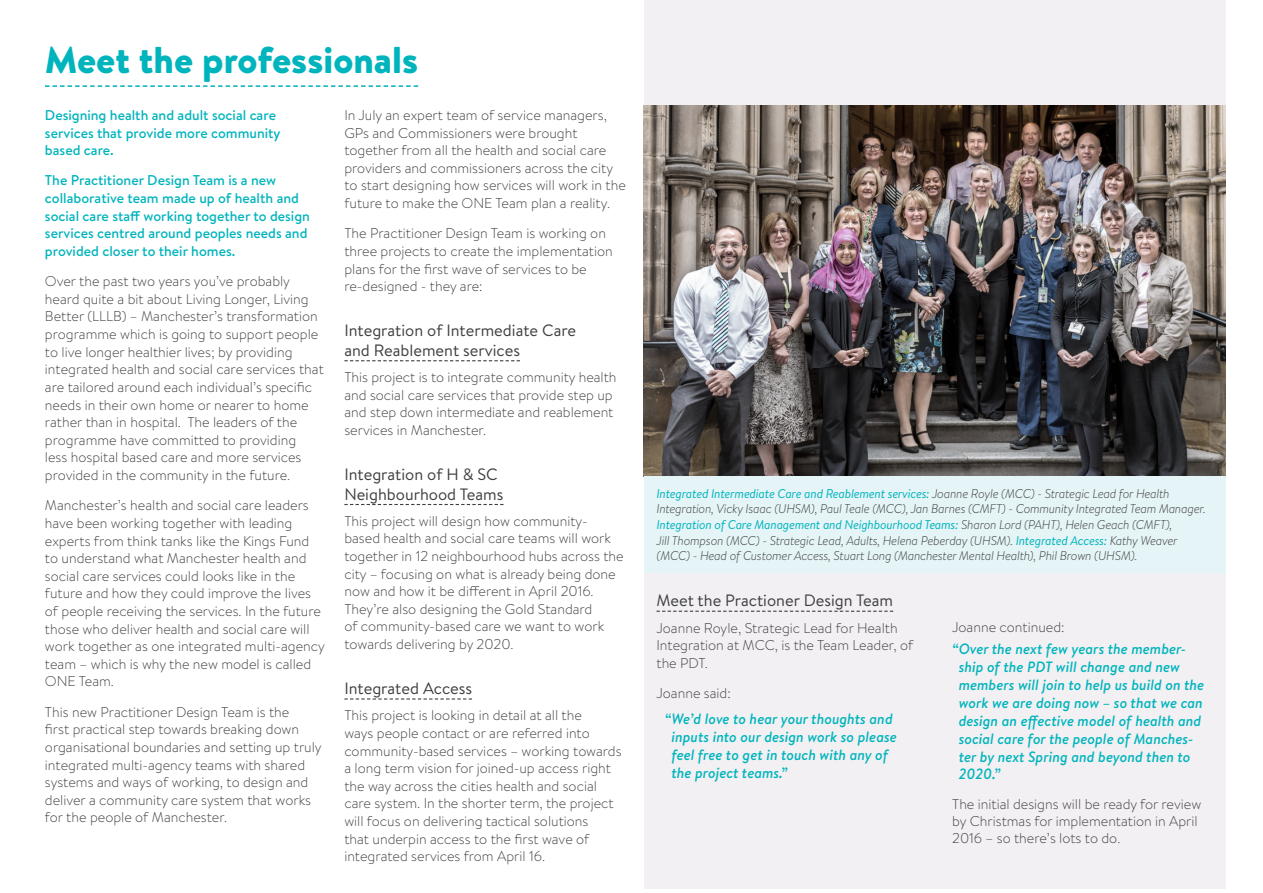
<style>
.page{position:relative;width:1263px;height:893px;background:#fff}
.page>*{position:absolute;margin:0;border:0;box-sizing:border-box;transform-origin:0 0}
.t1{font:900 37.35px "Brandon Text";color:#00b4bd}
.t2{font:16.35px/19.6px "Brandon Text";color:#3e3e3f}
.t3{font:italic 500 15px/17.9px "Brandon Text";color:#00b4bd}
.t4{font:300 14.25px/17.5px "Brandon Text";color:#3e3e3f}
.t5{font:500 14.25px/17.5px "Brandon Text";color:#00b4bd}
.t6{font:italic 300 12.75px/15.6px "Brandon Text";letter-spacing:-.02em;color:#3e3e3f}
.s1{font-weight:400;color:#00b4bd}
</style>
<div class="page">
<div style="left:644px;top:0;width:582px;height:889px;background:#f2f0f2"></div>
<svg style="left:45px;top:85px;width:373px;height:2px"></svg>
<svg style="left:344px;top:360px;width:176px;height:1px"></svg>
<svg style="left:344px;top:504px;width:159px;height:1px"></svg>
<svg style="left:344px;top:698px;width:128px;height:2px"></svg>
<img style="left:644px;top:106px;width:582px;height:370px">
<div style="left:644px;top:476px;width:582px;height:97px;background:#e5f4f6"></div>
<svg style="left:656px;top:611px;width:237px;height:1px"></svg>
<p class="t1" style="left:45px;top:33px;width:375px">Meet the professionals</p>
<p class="t5" style="left:45px;top:106px;width:237px">Designing health and adult social care services that provide more community based care.</p>
<p class="t5" style="left:45px;top:171px;width:267px">The Practitioner Design Team is a new collaborative team made up of health and social care staff working together to design services centred around peoples needs and provided closer to their homes.</p>
<p class="t4" style="left:45px;top:272px;width:280px">Over the past two years you’ve probably heard quite a bit about Living Longer, Living Better (LLLB) – Manchester’s transformation programme which is going to support people to live longer healthier lives; by providing integrated health and social care services that are tailored around each individual’s specific needs in their own home or nearer to home rather than in hospital. The leaders of the programme have committed to providing<br>less hospital based care and more services provided in the community in the future.</p>
<p class="t4" style="left:45px;top:496px;width:281px">Manchester’s health and social care leaders have been working together with leading experts from think tanks like the Kings Fund to understand what Manchester health and social care services could looks like in the future and how they could improve the lives of people receiving the services. In the future those who deliver health and social care will work together as one integrated multi-agency team – which is why the new model is called ONE Team.</p>
<p class="t4" style="left:45px;top:703px;width:278px">This new Practitioner Design Team is the<br>first practical step towards breaking down organisational boundaries and setting up truly integrated multi-agency teams with shared systems and ways of working, to design and deliver a community care system that works for the people of Manchester.</p>
<p class="t4" style="left:344px;top:106px;width:283px">In July an expert team of service managers, GPs and Commissioners were brought together from all the health and social care providers and commissioners across the city to start designing how services will work in the future to make the ONE Team plan a reality.</p>
<p class="t4" style="left:344px;top:224px;width:270px">The Practitioner Design Team is working on three projects to create the implementation plans for the first wave of services to be re-designed - they are:</p>
<p class="t2" style="left:344px;top:320px;width:233px">Integration of Intermediate Care and Reablement services</p>
<p class="t4" style="left:344px;top:368px;width:274px">This project is to integrate community health and social care services that provide step up and step down intermediate and reablement services in Manchester.</p>
<p class="t2" style="left:344px;top:464px;width:161px">Integration of H &amp; SC<br>Neighbourhood Teams</p>
<p class="t4" style="left:344px;top:512px;width:281px">This project will design how community&shy;based health and social care teams will work together in 12 neighbourhood hubs across the city – focusing on what is already being done now and how it be different in April 2016.<br>They’re also designing the Gold Standard<br>of community-based care we want to work towards delivering by 2020.</p>
<p class="t2" style="left:344px;top:678px;width:129px">Integrated Access</p>
<p class="t4" style="left:344px;top:706px;width:279px">This project is looking in detail at all the<br>ways people contact or are referred into community-based services – working towards a long term vision for joined-up access right the way across the cities health and social care system. In the shorter term, the project will focus on delivering tactical solutions<br>that underpin access to the first wave of integrated services from April 16.</p>
<p class="t6" style="left:656px;top:485px;width:551px"><span class="s1">Integrated Intermediate Care and Reablement services:</span> Joanne Royle (MCC) - Strategic Lead for Health Integration, Vicky Isaac (UHSM), Paul Teale (MCC), Jan Barnes (CMFT) - Community Integrated Team Manager.<br><span class="s1">Integration of Care Management and Neighbourhood Teams:</span> Sharon Lord (PAHT), Helen Geach (CMFT),<br>Jill Thompson (MCC) - Strategic Lead, Adults, Helena Peberday (UHSM). <span class="s1">Integrated Access:</span> Kathy Weaver (MCC) - Head of Customer Access, Stuart Long (Manchester Mental Health), Phil Brown (UHSM).</p>
<p class="t2" style="left:656px;top:590px;width:238px">Meet the Practioner Design Team</p>
<p class="t4" style="left:656px;top:618px;width:258px">Joanne Royle, Strategic Lead for Health<br>Integration at MCC, is the Team Leader, of the PDT.</p>
<p class="t4" style="left:656px;top:684px;width:76px">Joanne said:</p>
<p class="t3" style="left:671px;top:710px;width:227px;text-indent:-6px">“We’d love to hear your thoughts and inputs into our design work so please feel free to get in touch with any of the project teams.”</p>
<p class="t4" style="left:952px;top:618px;width:114px">Joanne continued:</p>
<p class="t3" style="left:959px;top:640px;width:247px;text-indent:-6px">“Over the next few years the member&shy;ship of the PDT will change and new members will join to help us build on the work we are doing now – so that we can design an effective model of health and social care for the people of Manches&shy;ter by next Spring and beyond then to<br>2020.”</p>
<p class="t4" style="left:952px;top:795px;width:251px;line-height:17px">The initial designs will be ready for review by Christmas for implementation in April<br>2016 – so there’s lots to do.</p>
</div>
